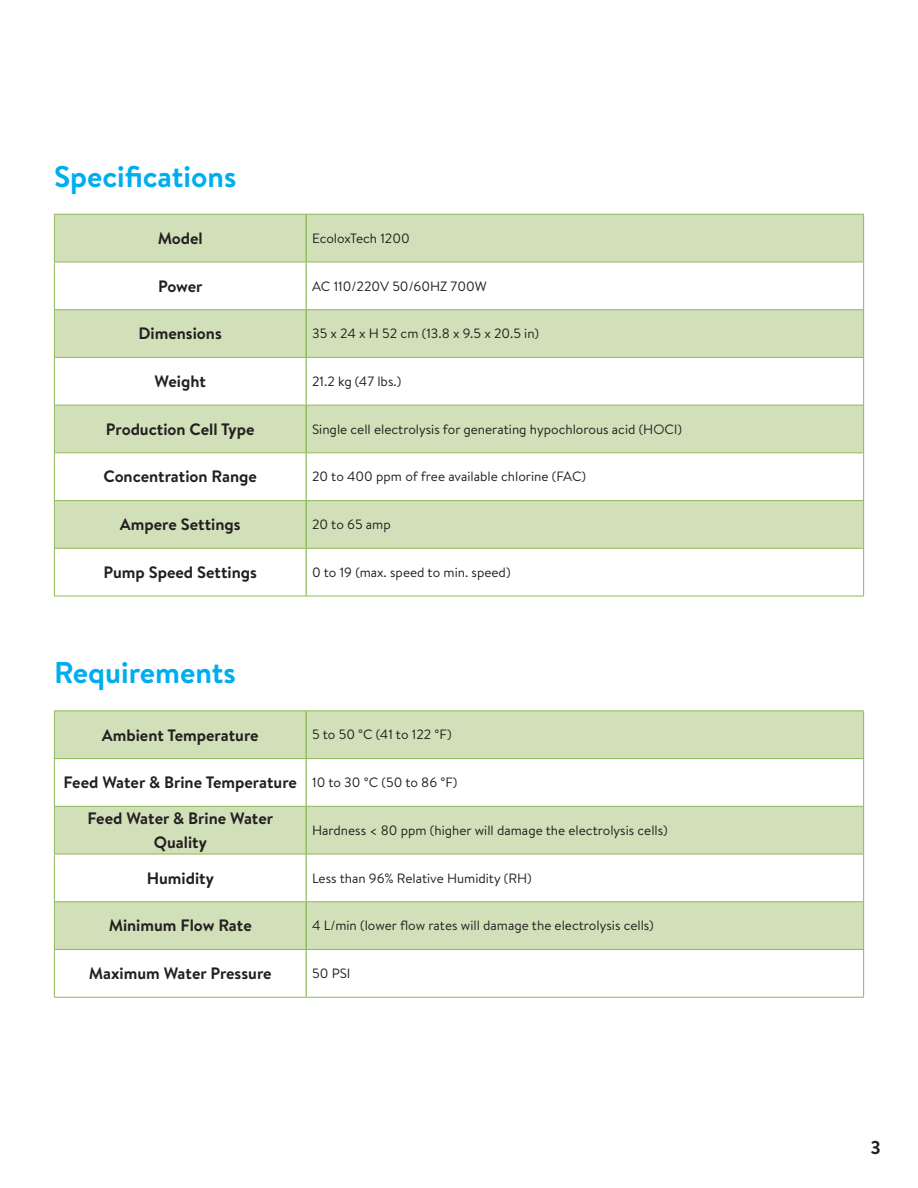
<style>
.page{position:relative;width:918px;height:1188px;background:#fff}
.page>*{position:absolute;margin:0;border:0;box-sizing:border-box;transform-origin:0 0}
.t1{font:700 30px "Brandon Text";color:#00aeef}
.t2{font:700 18.6px "Brandon Text";color:#231f20}
.t3{font:700 16.5px/24px "Brandon Text";color:#231f20;text-align:center}
.t4{font:13.5px "Brandon Text";color:#231f20}
</style>
<div class="page">
<div style="left:55px;top:215px;width:808px;height:47px;background:#d1e0b9"></div>
<svg style="left:55px;top:263px;width:808px;height:333px"></svg>
<hr style="left:54px;top:214px;width:252px;height:1px;background:#8fb856">
<hr style="left:54px;top:215px;width:1px;height:47px;background:#8fb856">
<hr style="left:306px;top:214px;width:558px;height:1px;background:#8fb856">
<hr style="left:863px;top:215px;width:1px;height:47px;background:#8fb856">
<hr style="left:54px;top:262px;width:252px;height:1px;background:#8fb856">
<hr style="left:54px;top:262px;width:1px;height:47px;background:#8fb856">
<hr style="left:306px;top:262px;width:558px;height:1px;background:#8fb856">
<hr style="left:863px;top:262px;width:1px;height:47px;background:#8fb856">
<hr style="left:54px;top:309px;width:252px;height:1px;background:#8fb856">
<hr style="left:54px;top:310px;width:1px;height:47px;background:#8fb856">
<hr style="left:306px;top:309px;width:558px;height:1px;background:#8fb856">
<hr style="left:863px;top:310px;width:1px;height:47px;background:#8fb856">
<hr style="left:54px;top:357px;width:252px;height:1px;background:#8fb856">
<hr style="left:54px;top:358px;width:1px;height:47px;background:#8fb856">
<hr style="left:306px;top:357px;width:558px;height:1px;background:#8fb856">
<hr style="left:863px;top:358px;width:1px;height:47px;background:#8fb856">
<hr style="left:54px;top:405px;width:252px;height:1px;background:#8fb856">
<hr style="left:54px;top:406px;width:1px;height:46px;background:#8fb856">
<hr style="left:306px;top:405px;width:558px;height:1px;background:#8fb856">
<hr style="left:863px;top:406px;width:1px;height:46px;background:#8fb856">
<hr style="left:54px;top:452px;width:252px;height:1px;background:#8fb856">
<hr style="left:54px;top:453px;width:1px;height:47px;background:#8fb856">
<hr style="left:306px;top:452px;width:558px;height:1px;background:#8fb856">
<hr style="left:863px;top:453px;width:1px;height:47px;background:#8fb856">
<hr style="left:54px;top:500px;width:252px;height:1px;background:#8fb856">
<hr style="left:54px;top:501px;width:1px;height:47px;background:#8fb856">
<hr style="left:306px;top:500px;width:558px;height:1px;background:#8fb856">
<hr style="left:863px;top:501px;width:1px;height:47px;background:#8fb856">
<hr style="left:54px;top:548px;width:252px;height:1px;background:#8fb856">
<hr style="left:54px;top:549px;width:1px;height:47px;background:#8fb856">
<hr style="left:306px;top:548px;width:558px;height:1px;background:#8fb856">
<hr style="left:863px;top:549px;width:1px;height:47px;background:#8fb856">
<hr style="left:54px;top:596px;width:252px;height:1px;background:#8fb856">
<hr style="left:306px;top:596px;width:558px;height:1px;background:#8fb856">
<hr style="left:306px;top:215px;width:1px;height:47px;background:#78ab35">
<hr style="left:306px;top:262px;width:1px;height:47px;background:#78ab35">
<hr style="left:306px;top:310px;width:1px;height:47px;background:#78ab35">
<hr style="left:306px;top:358px;width:1px;height:47px;background:#78ab35">
<hr style="left:306px;top:406px;width:1px;height:46px;background:#78ab35">
<hr style="left:306px;top:453px;width:1px;height:47px;background:#78ab35">
<hr style="left:306px;top:501px;width:1px;height:47px;background:#78ab35">
<hr style="left:306px;top:549px;width:1px;height:47px;background:#78ab35">
<div style="left:55px;top:711px;width:808px;height:47px;background:#d1e0b9"></div>
<svg style="left:55px;top:759px;width:808px;height:238px"></svg>
<hr style="left:54px;top:710px;width:252px;height:1px;background:#8fb856">
<hr style="left:54px;top:711px;width:1px;height:47px;background:#8fb856">
<hr style="left:306px;top:710px;width:558px;height:1px;background:#8fb856">
<hr style="left:863px;top:711px;width:1px;height:47px;background:#8fb856">
<hr style="left:54px;top:758px;width:252px;height:1px;background:#8fb856">
<hr style="left:54px;top:759px;width:1px;height:47px;background:#8fb856">
<hr style="left:306px;top:758px;width:558px;height:1px;background:#8fb856">
<hr style="left:863px;top:759px;width:1px;height:47px;background:#8fb856">
<hr style="left:54px;top:806px;width:252px;height:1px;background:#8fb856">
<hr style="left:54px;top:807px;width:1px;height:47px;background:#8fb856">
<hr style="left:306px;top:806px;width:558px;height:1px;background:#8fb856">
<hr style="left:863px;top:807px;width:1px;height:47px;background:#8fb856">
<hr style="left:54px;top:854px;width:252px;height:1px;background:#8fb856">
<hr style="left:54px;top:854px;width:1px;height:47px;background:#8fb856">
<hr style="left:306px;top:854px;width:558px;height:1px;background:#8fb856">
<hr style="left:863px;top:854px;width:1px;height:47px;background:#8fb856">
<hr style="left:54px;top:901px;width:252px;height:1px;background:#8fb856">
<hr style="left:54px;top:902px;width:1px;height:47px;background:#8fb856">
<hr style="left:306px;top:901px;width:558px;height:1px;background:#8fb856">
<hr style="left:863px;top:902px;width:1px;height:47px;background:#8fb856">
<hr style="left:54px;top:949px;width:252px;height:1px;background:#8fb856">
<hr style="left:54px;top:950px;width:1px;height:47px;background:#8fb856">
<hr style="left:306px;top:949px;width:558px;height:1px;background:#8fb856">
<hr style="left:863px;top:950px;width:1px;height:47px;background:#8fb856">
<hr style="left:54px;top:997px;width:252px;height:1px;background:#8fb856">
<hr style="left:306px;top:997px;width:558px;height:1px;background:#8fb856">
<hr style="left:306px;top:711px;width:1px;height:47px;background:#78ab35">
<hr style="left:306px;top:759px;width:1px;height:47px;background:#78ab35">
<hr style="left:306px;top:807px;width:1px;height:47px;background:#78ab35">
<hr style="left:306px;top:854px;width:1px;height:47px;background:#78ab35">
<hr style="left:306px;top:902px;width:1px;height:47px;background:#78ab35">
<hr style="left:306px;top:950px;width:1px;height:47px;background:#78ab35">
<p class="t1" style="left:54px;top:156px;width:184px">Specifications</p>
<p class="t3" style="left:158px;top:226px;width:47px">Model</p>
<p class="t4" style="left:312px;top:229px;width:99px">EcoloxTech 1200</p>
<p class="t3" style="left:158px;top:274px;width:46px">Power</p>
<p class="t4" style="left:312px;top:277px;width:176px">AC 110/220V 50/60HZ 700W</p>
<p class="t3" style="left:139px;top:321px;width:85px">Dimensions</p>
<p class="t4" style="left:312px;top:324px;width:228px">35 x 24 x H 52 cm (13.8 x 9.5 x 20.5 in)</p>
<p class="t3" style="left:155px;top:369px;width:53px">Weight</p>
<p class="t4" style="left:312px;top:372px;width:91px">21.2 kg (47 lbs.)</p>
<p class="t3" style="left:106px;top:417px;width:150px">Production Cell Type</p>
<p class="t4" style="left:312px;top:420px;width:371px">Single cell electrolysis for generating hypochlorous acid (HOCl)</p>
<p class="t3" style="left:104px;top:464px;width:155px">Concentration Range</p>
<p class="t4" style="left:312px;top:468px;width:276px">20 to 400 ppm of free available chlorine (FAC)</p>
<p class="t3" style="left:120px;top:512px;width:122px">Ampere Settings</p>
<p class="t4" style="left:312px;top:515px;width:80px">20 to 65 amp</p>
<p class="t3" style="left:104px;top:560px;width:155px">Pump Speed Settings</p>
<p class="t4" style="left:312px;top:563px;width:200px">0 to 19 (max. speed to min. speed)</p>
<p class="t1" style="left:54px;top:652px;width:184px">Requirements</p>
<p class="t3" style="left:102px;top:722px;width:158px">Ambient Temperature</p>
<p class="t4" style="left:312px;top:726px;width:141px">5 to 50 °C (41 to 122 °F)</p>
<p class="t3" style="left:64px;top:770px;width:235px">Feed Water &amp; Brine Temperature</p>
<p class="t4" style="left:312px;top:773px;width:147px">10 to 30 °C (50 to 86 °F)</p>
<p class="t3" style="left:88px;top:806px;width:187px">Feed Water &amp; Brine Water<br>Quality</p>
<p class="t4" style="left:312px;top:821px;width:357px">Hardness &lt; 80 ppm (higher will damage the electrolysis cells)</p>
<p class="t3" style="left:147px;top:866px;width:69px">Humidity</p>
<p class="t4" style="left:312px;top:869px;width:221px">Less than 96% Relative Humidity (RH)</p>
<p class="t3" style="left:109px;top:913px;width:145px">Minimum Flow Rate</p>
<p class="t4" style="left:312px;top:916px;width:343px">4 L/min (lower flow rates will damage the electrolysis cells)</p>
<p class="t3" style="left:89px;top:961px;width:184px">Maximum Water Pressure</p>
<p class="t4" style="left:312px;top:964px;width:40px">50 PSI</p>
<h2 class="t2" style="left:870px;top:1135px;width:12px">3</h2>
</div>
